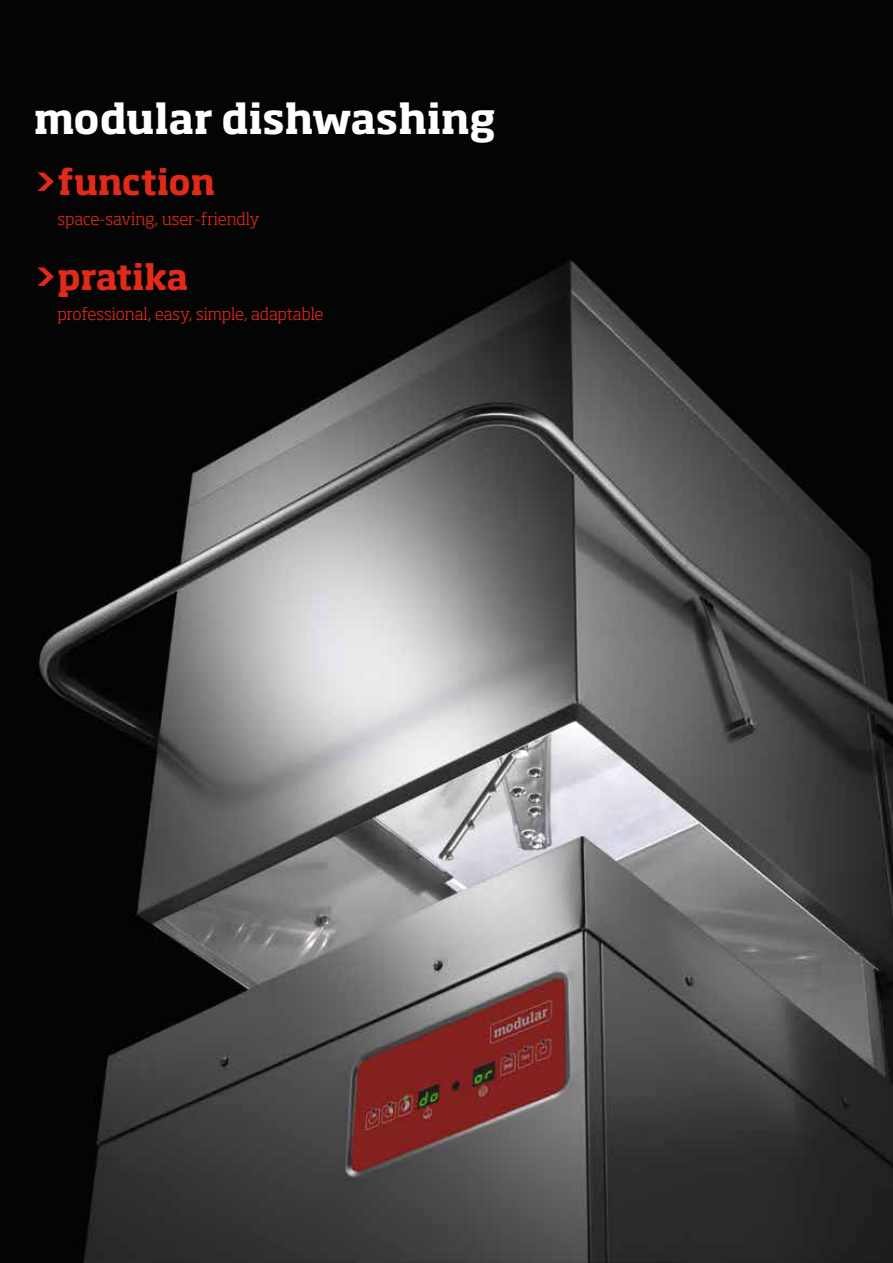
<style>
.page{position:relative;width:893px;height:1263px;background:#fff}
.page>*{position:absolute;margin:0;border:0;box-sizing:border-box;transform-origin:0 0}
.t1{font:700 40.5px "Soho Std";color:#fff}
.t2{font:700 34.5px "Soho Std";color:#e22a1b}
.t3{font:300 16.5px "Soho Std";letter-spacing:-.005em;color:#e22a1b}
</style>
<div class="page">
<img style="left:0;top:0;width:893px;height:1263px">
<h1 class="t1" style="left:34px;top:92px;width:463px">modular dishwashing</h1>
<h2 class="t2" style="left:34px;top:160px;width:183px">&gt;function</h2>
<p class="t3" style="left:58px;top:209px;width:203px">space-saving, user-friendly</p>
<h2 class="t2" style="left:34px;top:255px;width:156px">&gt;pratika</h2>
<p class="t3" style="left:58px;top:303px;width:268px">professional, easy, simple, adaptable</p>
</div>
